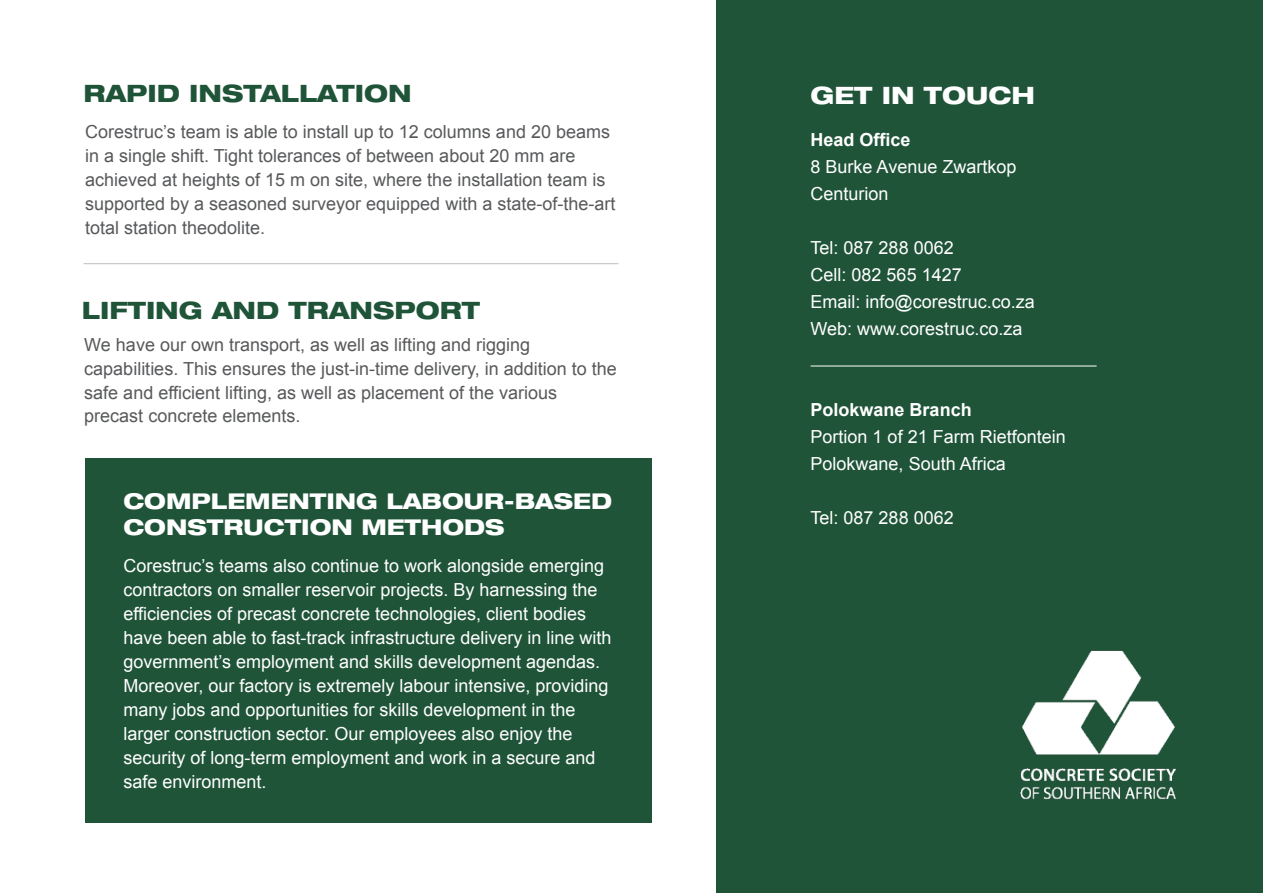
<style>
.page{position:relative;width:1263px;height:893px;background:#fff}
.page>*{position:absolute;margin:0;border:0;box-sizing:border-box;transform-origin:0 0}
.t1{font:800 expanded 24px "Helvetica Neue";color:#1f5438}
.t2{font:800 expanded 24px "Helvetica Neue";color:#fff}
.t3{font:800 expanded 21.75px/26.1px "Helvetica Neue";color:#fff}
.t4{font:18px/24px "Arial";color:#fff}
.t5{font:18px/24px "Arial";color:#58595b}
.t6{font:700 18px "Arial";color:#fff}
</style>
<div class="page">
<div style="left:716px;top:0;width:547px;height:893px;background:#1f5438"></div>
<div style="left:85px;top:458px;width:566px;height:365px;background:#1f5438"></div>
<hr style="left:83px;top:263px;width:535px;height:1px;background:#bcbec0">
<hr style="left:811px;top:366px;width:286px;height:1px;background:#fff">
<img style="left:1020px;top:650px;width:157px;height:150px">
<h1 class="t1" style="left:83px;top:78px;width:330px">RAPID INSTALLATION</h1>
<h1 class="t2" style="left:811px;top:80px;width:226px">GET IN TOUCH</h1>
<p class="t5" style="left:85px;top:120px;width:532px">Corestruc’s team is able to install up to 12 columns and 20 beams in a single shift. Tight tolerances of between about 20 mm are achieved at heights of 15 m on site, where the installation team is supported by a seasoned surveyor equipped with a state-of-the-art total station theodolite.</p>
<p class="t6" style="left:811px;top:127px;width:102px">Head Office</p>
<p class="t4" style="left:811px;top:153px;width:207px;line-height:27px">8 Burke Avenue Zwartkop<br>Centurion</p>
<h1 class="t1" style="left:82px;top:295px;width:400px">LIFTING AND TRANSPORT</h1>
<p class="t5" style="left:84px;top:332px;width:534px">We have our own transport, as well as lifting and rigging capabilities. This ensures the just-in-time delivery, in addition to the safe and efficient lifting, as well as placement of the various precast concrete elements.</p>
<p class="t3" style="left:123px;top:487px;width:490px">COMPLEMENTING LABOUR-BASED<br>CONSTRUCTION METHODS</p>
<p class="t4" style="left:123px;top:554px;width:490px">Corestruc’s teams also continue to work alongside emerging contractors on smaller reservoir projects. By harnessing the efficiencies of precast concrete technologies, client bodies have been able to fast-track infrastructure delivery in line with government’s employment and skills development agendas.<br>Moreover, our factory is extremely labour intensive, providing many jobs and opportunities for skills development in the larger construction sector. Our employees also enjoy the security of long-term employment and work in a secure and safe environment.</p>
<p class="t4" style="left:811px;top:234px;width:226px;line-height:27px">Tel: 087 288 0062<br>Cell: 082 565 1427<br>Email: info@corestruc.co.za<br>Web: www.corestruc.co.za</p>
<p class="t6" style="left:811px;top:397px;width:163px">Polokwane Branch</p>
<p class="t4" style="left:811px;top:423px;width:257px;line-height:27px">Portion 1 of 21 Farm Rietfontein<br>Polokwane, South Africa</p>
<p class="t4" style="left:811px;top:505px;width:145px">Tel: 087 288 0062</p>
</div>
